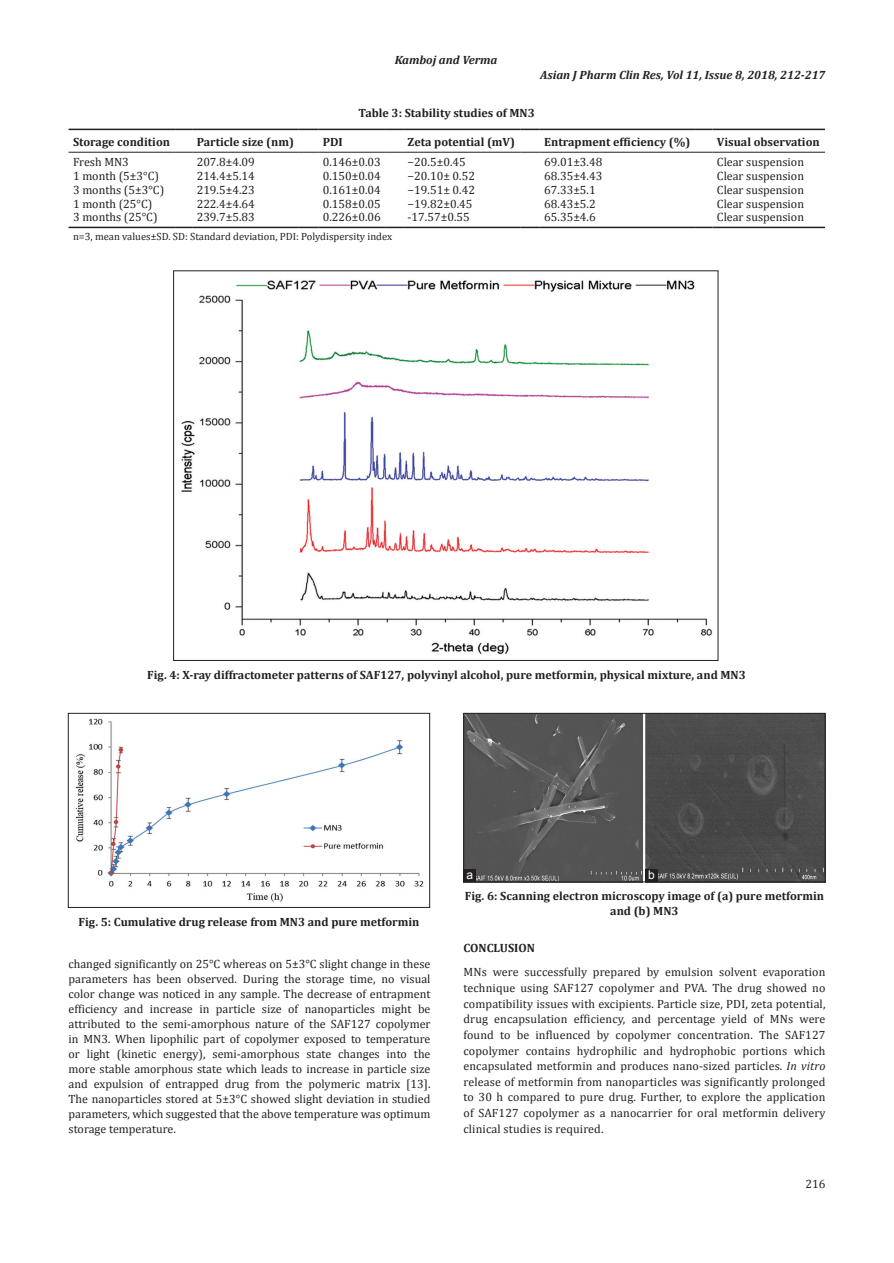
<style>
.page{position:relative;width:894px;height:1263px;background:#fff}
.page>*{position:absolute;margin:0;border:0;box-sizing:border-box;transform-origin:0 0}
.TX{font:12px/15px "Cambria";color:#231f20;text-align:justify}
.TB{font:12px "Cambria";color:#231f20}
.FGC{font:700 12px/15px "Cambria";color:#231f20;text-align:center}
.TCH{font:700 12px "Cambria";color:#231f20}
.TBL{font:12px "Cambria";color:#231f20}
.t1{font:italic 700 12px "Cambria";color:#231f20}
.TT{font:700 12px "Cambria";color:#231f20}
.LABEL{font:12px "Arial";color:#fff}
.TFN{font:10.5px "Cambria";color:#231f20}
.s1{font-style:italic}
</style>
<div class="page">
<img style="left:181px;top:280px;width:531px;height:375px">
<img style="left:75px;top:718px;width:349px;height:184px">
<div style="left:68px;top:713px;width:361px;height:194px;border:1px solid #231f20"></div>
<img style="left:465px;top:715px;width:358px;height:165px">
<div style="left:463px;top:713px;width:362px;height:169px;border:1px solid #231f20"></div>
<div style="left:463px;top:869px;width:13px;height:13px;background:#231f20"></div>
<div style="left:645px;top:869px;width:12px;height:12px;background:#231f20"></div>
<hr style="left:68px;top:227px;width:107px;height:1px;background:#231f20">
<svg style="left:175px;top:227px;width:17px;height:1px"></svg>
<hr style="left:192px;top:227px;width:106px;height:1px;background:#231f20">
<svg style="left:298px;top:227px;width:20px;height:1px"></svg>
<hr style="left:318px;top:227px;width:68px;height:1px;background:#231f20">
<svg style="left:386px;top:227px;width:17px;height:1px"></svg>
<hr style="left:403px;top:227px;width:117px;height:1px;background:#231f20">
<svg style="left:520px;top:227px;width:19px;height:1px"></svg>
<hr style="left:539px;top:227px;width:156px;height:1px;background:#231f20">
<svg style="left:695px;top:227px;width:17px;height:1px"></svg>
<hr style="left:712px;top:227px;width:112px;height:1px;background:#231f20">
<hr style="left:68px;top:129px;width:107px;height:1px;background:#231f20">
<svg style="left:175px;top:129px;width:17px;height:1px"></svg>
<hr style="left:192px;top:129px;width:106px;height:1px;background:#231f20">
<svg style="left:298px;top:129px;width:20px;height:1px"></svg>
<hr style="left:318px;top:129px;width:68px;height:1px;background:#231f20">
<svg style="left:386px;top:129px;width:17px;height:1px"></svg>
<hr style="left:403px;top:129px;width:117px;height:1px;background:#231f20">
<svg style="left:520px;top:129px;width:19px;height:1px"></svg>
<hr style="left:539px;top:129px;width:156px;height:1px;background:#231f20">
<svg style="left:695px;top:129px;width:17px;height:1px"></svg>
<hr style="left:712px;top:129px;width:112px;height:1px;background:#231f20">
<hr style="left:68px;top:152px;width:107px;height:1px;background:#231f20">
<svg style="left:175px;top:152px;width:17px;height:1px"></svg>
<hr style="left:192px;top:152px;width:106px;height:1px;background:#231f20">
<svg style="left:298px;top:152px;width:20px;height:1px"></svg>
<hr style="left:318px;top:152px;width:68px;height:1px;background:#231f20">
<svg style="left:386px;top:152px;width:17px;height:1px"></svg>
<hr style="left:403px;top:152px;width:117px;height:1px;background:#231f20">
<svg style="left:520px;top:152px;width:19px;height:1px"></svg>
<hr style="left:539px;top:152px;width:156px;height:1px;background:#231f20">
<svg style="left:695px;top:152px;width:17px;height:1px"></svg>
<hr style="left:712px;top:152px;width:112px;height:1px;background:#231f20">
<p class="t1" style="left:394px;top:51px;width:104px">Kamboj and Verma</p>
<p class="t1" style="left:540px;top:66px;width:287px">Asian J Pharm Clin Res, Vol 11, Issue 8, 2018, 212-217</p>
<p class="TT" style="left:358px;top:105px;width:178px">Table 3: Stability studies of MN3</p>
<p class="TCH" style="left:73px;top:134px;width:98px">Storage condition</p>
<p class="TCH" style="left:196px;top:134px;width:99px">Particle size (nm)</p>
<p class="TCH" style="left:322px;top:134px;width:22px">PDI</p>
<p class="TCH" style="left:407px;top:134px;width:109px">Zeta potential (mV)</p>
<p class="TCH" style="left:544px;top:134px;width:147px">Entrapment efficiency (%)</p>
<p class="TCH" style="left:716px;top:134px;width:104px">Visual observation</p>
<p class="TB" style="left:73px;top:155px;width:57px">Fresh MN3</p>
<p class="TB" style="left:196px;top:155px;width:60px">207.8±4.09</p>
<p class="TB" style="left:322px;top:155px;width:60px">0.146±0.03</p>
<p class="TB" style="left:407px;top:155px;width:60px">−20.5±0.45</p>
<p class="TB" style="left:544px;top:155px;width:60px">69.01±3.48</p>
<p class="TB" style="left:716px;top:155px;width:89px">Clear suspension</p>
<p class="TB" style="left:73px;top:169px;width:88px">1 month (5±3°C)</p>
<p class="TB" style="left:196px;top:169px;width:60px">214.4±5.14</p>
<p class="TB" style="left:322px;top:169px;width:60px">0.150±0.04</p>
<p class="TB" style="left:407px;top:169px;width:69px">−20.10± 0.52</p>
<p class="TB" style="left:544px;top:169px;width:60px">68.35±4.43</p>
<p class="TB" style="left:716px;top:169px;width:89px">Clear suspension</p>
<p class="TB" style="left:73px;top:183px;width:93px">3 months (5±3°C)</p>
<p class="TB" style="left:196px;top:183px;width:60px">219.5±4.23</p>
<p class="TB" style="left:322px;top:183px;width:60px">0.161±0.04</p>
<p class="TB" style="left:407px;top:183px;width:69px">−19.51± 0.42</p>
<p class="TB" style="left:544px;top:183px;width:53px">67.33±5.1</p>
<p class="TB" style="left:716px;top:183px;width:89px">Clear suspension</p>
<p class="TB" style="left:73px;top:196px;width:81px">1 month (25°C)</p>
<p class="TB" style="left:196px;top:196px;width:60px">222.4±4.64</p>
<p class="TB" style="left:322px;top:196px;width:60px">0.158±0.05</p>
<p class="TB" style="left:407px;top:196px;width:66px">−19.82±0.45</p>
<p class="TB" style="left:544px;top:196px;width:53px">68.43±5.2</p>
<p class="TB" style="left:716px;top:196px;width:89px">Clear suspension</p>
<p class="TBL" style="left:73px;top:210px;width:86px">3 months (25°C)</p>
<p class="TBL" style="left:196px;top:210px;width:60px">239.7±5.83</p>
<p class="TBL" style="left:322px;top:210px;width:60px">0.226±0.06</p>
<p class="TBL" style="left:407px;top:210px;width:64px">-17.57±0.55</p>
<p class="TBL" style="left:544px;top:210px;width:53px">65.35±4.6</p>
<p class="TBL" style="left:716px;top:210px;width:89px">Clear suspension</p>
<p class="TFN" style="left:73px;top:230px;width:320px">n=3, mean values±SD. SD: Standard deviation, PDI: Polydispersity index</p>
<p class="FGC" style="left:147px;top:667px;width:600px">Fig. 4: X-ray diffractometer patterns of SAF127, polyvinyl alcohol, pure metformin, physical mixture, and MN3</p>
<p class="FGC" style="left:78px;top:914px;width:342px">Fig. 5: Cumulative drug release from MN3 and pure metformin</p>
<p class="TX" style="left:68px;top:956px;width:363px">changed significantly on 25°C whereas on 5±3°C slight change in these parameters has been observed. During the storage time, no visual color change was noticed in any sample. The decrease of entrapment efficiency and increase in particle size of nanoparticles might be attributed to the semi-amorphous nature of the SAF127 copolymer in MN3. When lipophilic part of copolymer exposed to temperature or light (kinetic energy), semi-amorphous state changes into the more stable amorphous state which leads to increase in particle size and expulsion of entrapped drug from the polymeric matrix [13].<br>The nanoparticles stored at 5±3°C showed slight deviation in studied parameters, which suggested that the above temperature was optimum storage temperature.</p>
<p class="LABEL" style="left:466px;top:867px;width:8px">a</p>
<p class="LABEL" style="left:648px;top:866px;width:8px">b</p>
<p class="FGC" style="left:464px;top:888px;width:361px">Fig. 6: Scanning electron microscopy image of (a) pure metformin and (b) MN3</p>
<h1 class="FGC" style="left:463px;top:939px;width:73px">CONCLUSION</h1>
<p class="TX" style="left:463px;top:964px;width:363px;line-height:15.6px">MNs were successfully prepared by emulsion solvent evaporation technique using SAF127 copolymer and PVA. The drug showed no compatibility issues with excipients. Particle size, PDI, zeta potential, drug encapsulation efficiency, and percentage yield of MNs were found to be influenced by copolymer concentration. The SAF127 copolymer contains hydrophilic and hydrophobic portions which encapsulated metformin and produces nano-sized particles. <span class="s1">In vitro </span>release of metformin from nanoparticles was significantly prolonged to 30 h compared to pure drug. Further, to explore the application of SAF127 copolymer as a nanocarrier for oral metformin delivery clinical studies is required.</p>
<p class="TX" style="left:805px;top:1176px;width:21px">216</p>
</div>
